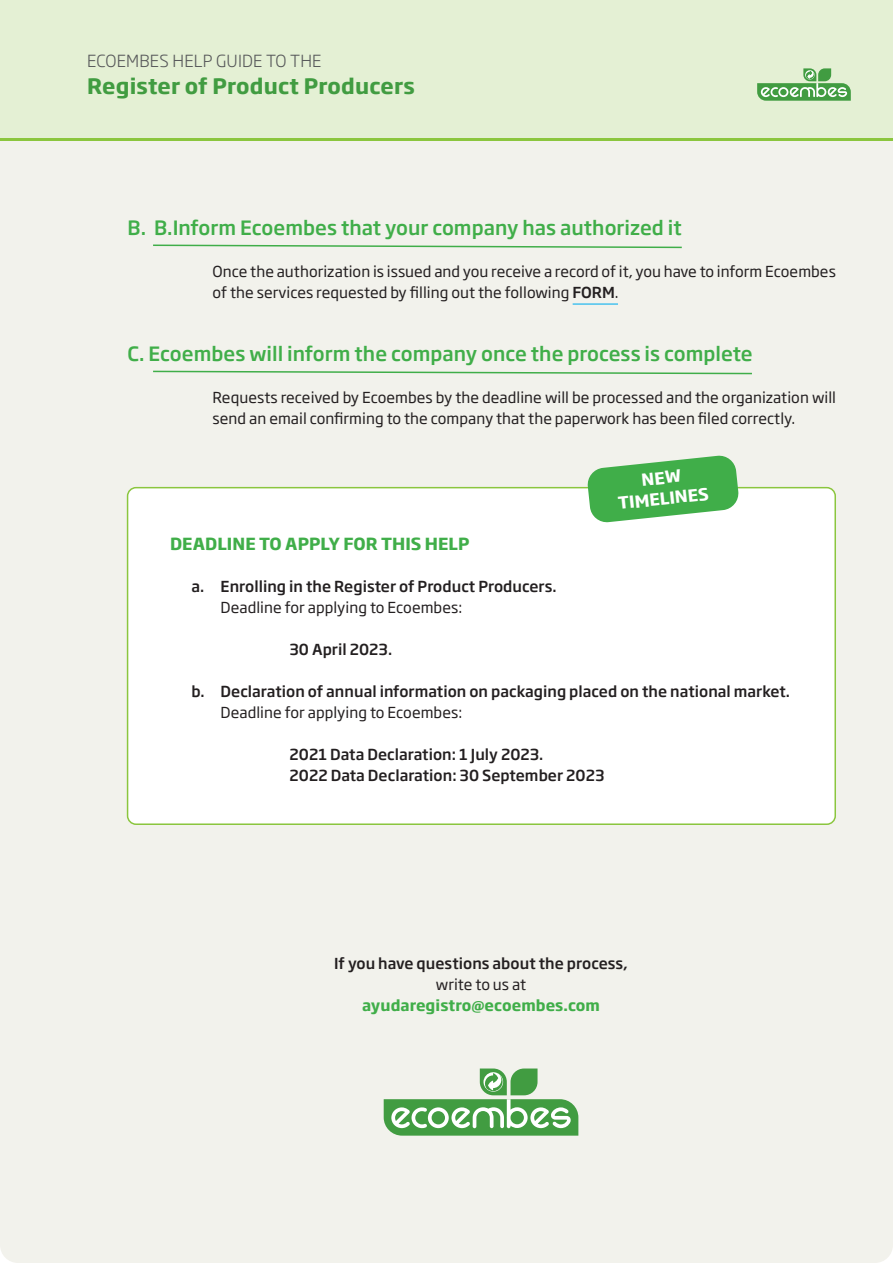
<style>
.page{position:relative;width:893px;height:1263px;background:#f2f2ec}
.page>*{position:absolute;margin:0;border:0;box-sizing:border-box;transform-origin:0 0}
.t1{font:700 21px "Soho Gothic Pro";letter-spacing:.01em;color:#419c41}
.t2{font:500 19.5px "Soho Gothic Pro";letter-spacing:.005em;color:#40ae49}
.t3{font:700 16.5px "Soho Gothic Pro";letter-spacing:.005em;color:#40ae49}
.t4{font:300 16.5px "Soho Gothic Pro";letter-spacing:.01em;color:#57585a}
.t5{font:700 16.5px/21px "Soho Gothic Pro";color:#fff;text-align:center}
.t6{font:15px/21px "Soho Gothic Pro";letter-spacing:.005em;color:#231f20}
.t7{font:500 15px/21px "Soho Gothic Pro";letter-spacing:.005em;color:#231f20}
.t8{font:700 15px "Soho Gothic Pro";letter-spacing:.005em;color:#40ae49}
.s1{font-weight:500}
</style>
<div class="page">
<div style="left:0;top:0;width:893px;height:140px;background:#e4f0d4"></div>
<svg style="left:757px;top:68px;width:94px;height:33px"></svg>
<hr style="left:0;top:138px;width:893px;height:2px;background:#8bc63e">
<div style="left:128px;top:488px;width:707px;height:336px;background:#fff;border-radius:9px"></div>
<div style="left:127px;top:487px;width:709px;height:338px;border:2px solid #8bc63e;border-radius:9px"></div>
<svg style="left:384px;top:1068px;width:194px;height:68px"></svg>
<svg style="left:153px;top:244px;width:529px;height:5px"></svg>
<svg style="left:153px;top:370px;width:599px;height:5px"></svg>
<hr style="left:573px;top:303px;width:45px;height:2px;background:#00aeef">
<svg style="left:587px;top:455px;width:152px;height:68px"></svg>
<p class="t4" style="left:87px;top:48px;width:236px">ECOEMBES HELP GUIDE TO THE</p>
<h1 class="t1" style="left:87px;top:69px;width:329px">Register of Product Producers</h1>
<h2 class="t2" style="left:128px;top:212px;width:556px">B. B.Inform Ecoembes that your company has authorized it</h2>
<p class="t6" style="left:213px;top:260px;width:625px">Once the authorization is issued and you receive a record of it, you have to inform Ecoembes of the services requested by filling out the following <span class="s1">FORM</span>.</p>
<h2 class="t2" style="left:128px;top:338px;width:627px">C. Ecoembes will inform the company once the process is complete</h2>
<p class="t6" style="left:213px;top:386px;width:625px">Requests received by Ecoembes by the deadline will be processed and the organization will send an email confirming to the company that the paperwork has been filed correctly.</p>
<p class="t5" style="left:615px;top:471px;width:92px;rotate:-6deg">NEW<br>TIMELINES</p>
<p class="t3" style="left:170px;top:530px;width:301px">DEADLINE TO APPLY FOR THIS HELP</p>
<p class="t7" style="left:191px;top:575px;width:367px">a. Enrolling in the Register of Product Producers.</p>
<p class="t6" style="left:221px;top:596px;width:243px">Deadline for applying to Ecoembes:</p>
<p class="t7" style="left:290px;top:638px;width:104px">30 April 2023.</p>
<p class="t7" style="left:191px;top:680px;width:600px">b. Declaration of annual information on packaging placed on the national market.</p>
<p class="t6" style="left:221px;top:701px;width:243px">Deadline for applying to Ecoembes:</p>
<p class="t7" style="left:290px;top:743px;width:316px">2021 Data Declaration: 1 July 2023.<br>2022 Data Declaration: 30 September 2023</p>
<p class="t7" style="left:334px;top:952px;width:295px">If you have questions about the process,</p>
<p class="t6" style="left:436px;top:973px;width:92px">write to us at</p>
<p class="t8" style="left:362px;top:993px;width:239px">ayudaregistro@ecoembes.com</p>
</div>
